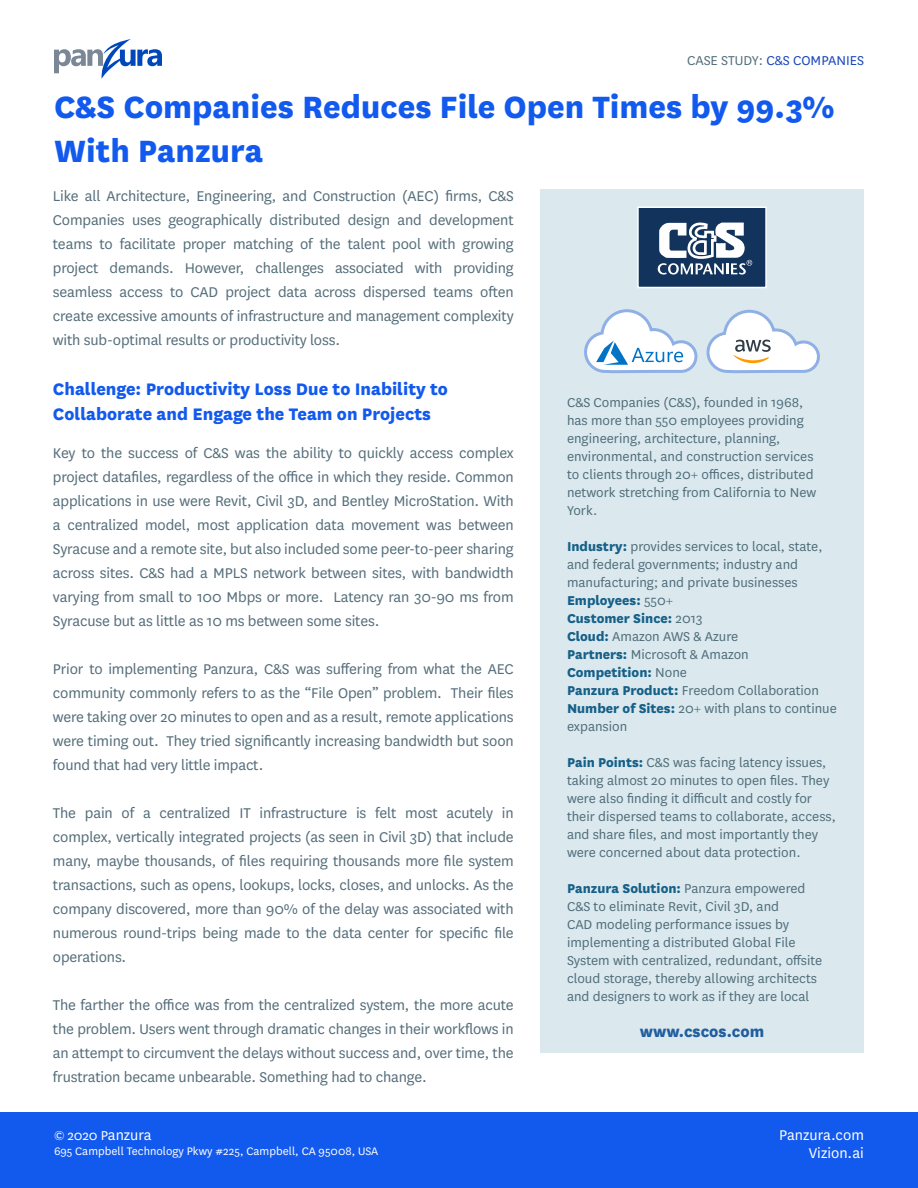
<style>
.page{position:relative;width:918px;height:1188px;background:#fff}
.page>*{position:absolute;margin:0;border:0;box-sizing:border-box;transform-origin:0 0}
.t1{font:800 36px/43.2px "National";color:#1259ee}
.t2{font:800 19.5px/25.5px "National";color:#1259ee}
.t3{font:800 18px "National";color:#215e9e}
.t4{font:16.5px/24px "National";letter-spacing:-.01em;color:#546d7a;text-align:justify}
.t5{font:16.5px/18px "National";color:#fff;text-align:right}
.t6{font:15px/18px "National";color:#4f6d7a}
.t7{font:15px "National";color:#1946ba}
.t8{font:15px "National";color:#fff}
.t9{font:12.75px "National";color:#fff}
.s1{color:#546e7b}
.s2{font-weight:800;color:#166088}
.s3{font-size:16.5px}
</style>
<div class="page">
<div style="left:0;top:1112px;width:918px;height:76px;background:#1259ee"></div>
<svg style="left:54px;top:39px;width:108px;height:40px"></svg>
<div style="left:540px;top:189px;width:324px;height:864px;background:#dbe9ee"></div>
<div style="left:637px;top:206px;width:130px;height:82px;background:#12335c;border:2px solid #fff"></div>
<svg style="left:584px;top:221px;width:236px;height:153px"></svg>
<p class="t7" style="left:687px;top:50px;width:178px"><span class="s1">CASE STUDY:</span> C&amp;S COMPANIES</p>
<h1 class="t1" style="left:54px;top:83px;width:782px">C&amp;S Companies Reduces File Open Times by 99.3%<br>With Panzura</h1>
<p class="t4" style="left:53px;top:184px;width:462px">Like all Architecture, Engineering, and Construction (AEC) firms, C&amp;S Companies uses geographically distributed design and development teams to facilitate proper matching of the talent pool with growing project demands. However, challenges associated with providing seamless access to CAD project data across dispersed teams often create excessive amounts of infrastructure and management complexity with sub-optimal results or productivity loss.</p>
<p class="t2" style="left:53px;top:375px;width:397px">Challenge: Productivity Loss Due to Inability to<br>Collaborate and Engage the Team on Projects</p>
<p class="t4" style="left:53px;top:440px;width:462px">Key to the success of C&amp;S was the ability to quickly access complex project datafiles, regardless of the office in which they reside. Common applications in use were Revit, Civil 3D, and Bentley MicroStation. With a centralized model, most application data movement was between Syracuse and a remote site, but also included some peer-to-peer sharing across sites. C&amp;S had a MPLS network between sites, with bandwidth varying from small to 100 Mbps or more. Latency ran 30-90 ms from Syracuse but as little as 10 ms between some sites.</p>
<p class="t4" style="left:53px;top:656px;width:462px">Prior to implementing Panzura, C&amp;S was suffering from what the AEC community commonly refers to as the “File Open” problem. Their files were taking over 20 minutes to open and as a result, remote applications were timing out. They tried significantly increasing bandwidth but soon found that had very little impact.</p>
<p class="t4" style="left:53px;top:800px;width:462px">The pain of a centralized IT infrastructure is felt most acutely in complex, vertically integrated projects (as seen in Civil 3D) that include many, maybe thousands, of files requiring thousands more file system transactions, such as opens, lookups, locks, closes, and unlocks. As the company discovered, more than 90% of the delay was associated with numerous round-trips being made to the data center for specific file operations.</p>
<p class="t4" style="left:53px;top:992px;width:462px">The farther the office was from the centralized system, the more acute the problem. Users went through dramatic changes in their workflows in an attempt to circumvent the delays without success and, over time, the frustration became unbearable. Something had to change.</p>
<p class="t6" style="left:567px;top:392px;width:251px">C&amp;S Companies (C&amp;S), founded in 1968, has more than 550 employees providing engineering, architecture, planning, environmental, and construction services to clients through 20+ offices, distributed network stretching from California to New York.</p>
<p class="t6" style="left:567px;top:536px;width:271px"><span class="s2">Industry:</span> provides services to local, state, and federal governments; industry and manufacturing; and private businesses<br><span class="s2">Employees:</span> 550+<br><span class="s2">Customer Since:</span> 2013<br><span class="s2">Cloud:</span> Amazon AWS &amp; Azure<br><span class="s2">Partners:</span> Microsoft &amp; Amazon<br><span class="s2">Competition:</span> None<br><span class="s2">Panzura Product:</span> Freedom Collaboration<br><span class="s2">Number of Sites:</span> 20+ with plans to continue expansion</p>
<p class="t6" style="left:567px;top:752px;width:270px"><span class="s2">Pain Points:</span> C&amp;S was facing latency issues, taking almost 20 minutes to open files. They were also finding it difficult and costly for their dispersed teams to collaborate, access, and share files, and most importantly they were concerned about data protection.</p>
<p class="t6" style="left:567px;top:878px;width:257px"><span class="s2">Panzura Solution:</span> Panzura empowered C&amp;S to eliminate Revit, Civil 3D, and<br>CAD modeling performance issues by implementing a distributed Global File System with centralized, redundant, offsite cloud storage, thereby allowing architects and designers to work as if they are local</p>
<p class="t3" style="left:640px;top:1018px;width:126px">www.cscos.com</p>
<p class="t8" style="left:54px;top:1126px;width:99px">© 2020 P<span class="s3">anzura</span></p>
<p class="t9" style="left:54px;top:1143px;width:326px">695 Campbell Technology Pkwy #225, Campbell, CA 95008, USA</p>
<p class="t5" style="left:779px;top:1125px;width:86px">Panzura.com<br>Vizion.ai</p>
</div>
